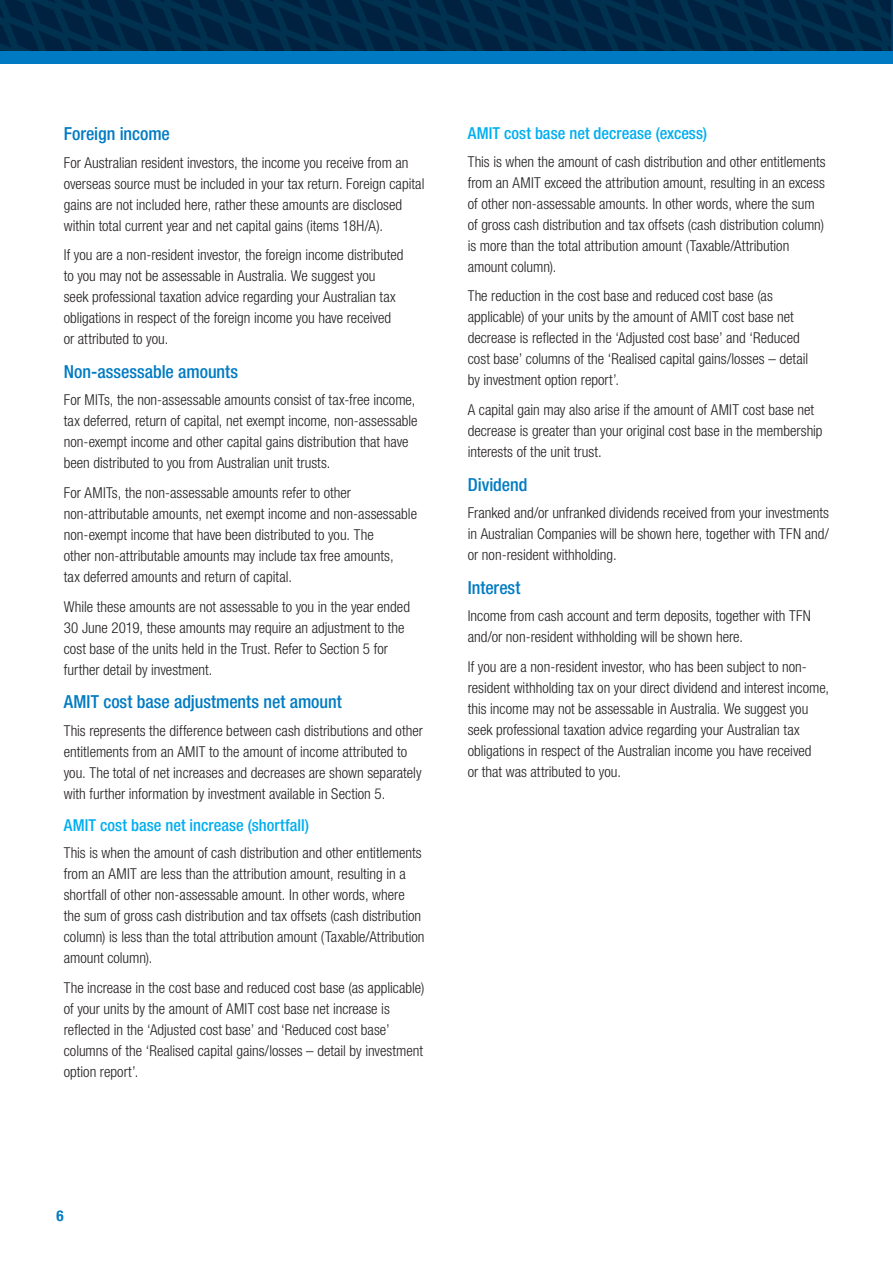
<style>
.page{position:relative;width:893px;height:1263px;background:#fff}
.page>*{position:absolute;margin:0;border:0;box-sizing:border-box;transform-origin:0 0}
._02_Subhead_2{font:500 condensed 18px "Helvetica Neue LT Std";color:#007bc3}
._03_Subhead_3{font:500 condensed 16.5px "Helvetica Neue LT Std";color:#00aeef}
._07_Body_Text{font:300 condensed 15px/21px "Helvetica Neue LT Std";color:#231f20}
.t1{font:700 condensed 15px "Helvetica Neue LT Std";color:#007bc3}
</style>
<div class="page">
<svg style="left:0;top:0;width:891px;height:51px;background:#002846"></svg>
<div style="left:0;top:51px;width:893px;height:13px;background:#007bc3"></div>
<p class="_02_Subhead_2" style="left:64px;top:123px;width:108px">Foreign income</p>
<p class="_07_Body_Text" style="left:64px;top:152px;width:362px">For Australian resident investors, the income you receive from an overseas source must be included in your tax return. Foreign capital gains are not included here, rather these amounts are disclosed within total current year and net capital gains (items 18H/A).</p>
<p class="_07_Body_Text" style="left:64px;top:244px;width:341px">If you are a non-resident investor, the foreign income distributed to you may not be assessable in Australia. We suggest you seek professional taxation advice regarding your Australian tax obligations in respect of the foreign income you have received or attributed to you.</p>
<p class="_02_Subhead_2" style="left:64px;top:361px;width:176px">Non-assessable amounts</p>
<p class="_07_Body_Text" style="left:64px;top:390px;width:355px">For MITs, the non-assessable amounts consist of tax-free income, tax deferred, return of capital, net exempt income, non-assessable non-exempt income and other capital gains distribution that have been distributed to you from Australian unit trusts.</p>
<p class="_07_Body_Text" style="left:64px;top:482px;width:355px">For AMITs, the non-assessable amounts refer to other non‑attributable amounts, net exempt income and non‑assessable non-exempt income that have been distributed to you. The<br>other non‑attributable amounts may include tax free amounts,<br>tax deferred amounts and return of capital.</p>
<p class="_07_Body_Text" style="left:64px;top:596px;width:348px">While these amounts are not assessable to you in the year ended 30 June 2019, these amounts may require an adjustment to the cost base of the units held in the Trust. Refer to Section 5 for further detail by investment.</p>
<p class="_02_Subhead_2" style="left:64px;top:691px;width:279px">AMIT cost base adjustments net amount</p>
<p class="_07_Body_Text" style="left:64px;top:720px;width:361px">This represents the difference between cash distributions and other entitlements from an AMIT to the amount of income attributed to you. The total of net increases and decreases are shown separately with further information by investment available in Section 5.</p>
<p class="_03_Subhead_3" style="left:64px;top:815px;width:247px">AMIT cost base net increase (shortfall)</p>
<p class="_07_Body_Text" style="left:64px;top:842px;width:362px">This is when the amount of cash distribution and other entitlements from an AMIT are less than the attribution amount, resulting in a shortfall of other non‑assessable amount. In other words, where the sum of gross cash distribution and tax offsets (cash distribution column) is less than the total attribution amount (Taxable/Attribution amount column).</p>
<p class="_07_Body_Text" style="left:64px;top:977px;width:362px">The increase in the cost base and reduced cost base (as applicable) of your units by the amount of AMIT cost base net increase is reflected in the ‘Adjusted cost base’ and ‘Reduced cost base’ columns of the ‘Realised capital gains/losses – detail by investment option report’.</p>
<p class="_03_Subhead_3" style="left:468px;top:124px;width:241px">AMIT cost base net decrease (excess)</p>
<p class="_07_Body_Text" style="left:468px;top:151px;width:359px">This is when the amount of cash distribution and other entitlements from an AMIT exceed the attribution amount, resulting in an excess of other non-assessable amounts. In other words, where the sum of gross cash distribution and tax offsets (cash distribution column) is more than the total attribution amount (Taxable/Attribution amount column).</p>
<p class="_07_Body_Text" style="left:468px;top:285px;width:342px">The reduction in the cost base and reduced cost base (as applicable) of your units by the amount of AMIT cost base net decrease is reflected in the ‘Adjusted cost base’ and ‘Reduced cost base’ columns of the ‘Realised capital gains/losses – detail by investment option report’.</p>
<p class="_07_Body_Text" style="left:468px;top:399px;width:356px">A capital gain may also arise if the amount of AMIT cost base net decrease is greater than your original cost base in the membership interests of the unit trust.</p>
<p class="_02_Subhead_2" style="left:468px;top:473px;width:61px">Dividend</p>
<p class="_07_Body_Text" style="left:468px;top:502px;width:363px;text-align:justify">Franked and/or unfranked dividends received from your investments in Australian Companies will be shown here, together with TFN and/ or non-resident withholding.</p>
<p class="_02_Subhead_2" style="left:468px;top:576px;width:54px">Interest</p>
<p class="_07_Body_Text" style="left:468px;top:605px;width:345px">Income from cash account and term deposits, together with TFN and/or non-resident withholding will be shown here.</p>
<p class="_07_Body_Text" style="left:468px;top:656px;width:363px">If you are a non-resident investor, who has been subject to non&shy;resident withholding tax on your direct dividend and interest income, this income may not be assessable in Australia. We suggest you seek professional taxation advice regarding your Australian tax obligations in respect of the Australian income you have received<br>or that was attributed to you.</p>
<p class="t1" style="left:57px;top:1206px;width:9px">6</p>
</div>
